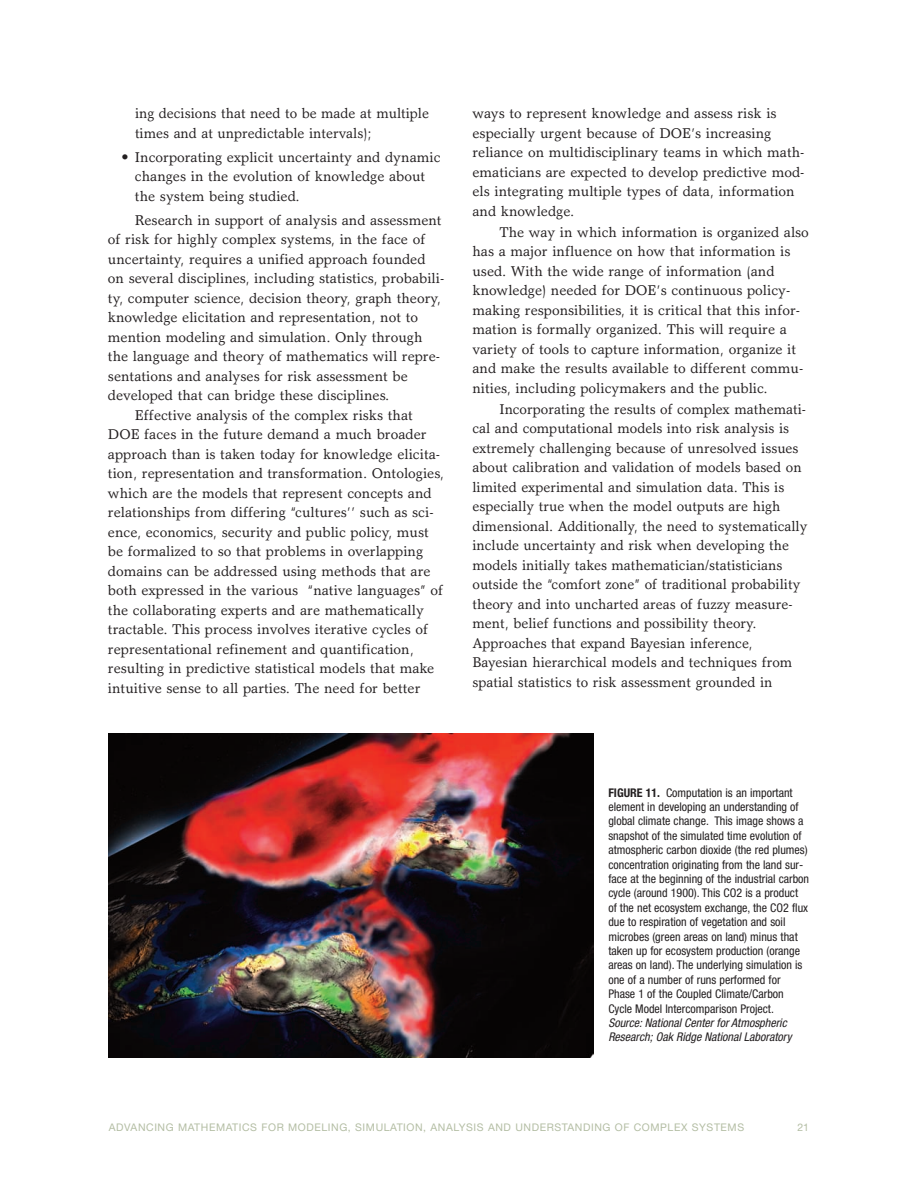
<style>
.page{position:relative;width:918px;height:1188px;background:#fff}
.page>*{position:absolute;margin:0;border:0;box-sizing:border-box;transform-origin:0 0}
.t1{font:14.25px/19.5px "Garth Graphic";color:#231f20}
.t2{font:condensed 12px/14.4px "Helvetica Neue";color:#231f20}
.t3{font:italic condensed 12px/14.4px "Helvetica Neue";color:#231f20}
.t4{font:10.5px "Helvetica Neue";letter-spacing:.055em;color:#b3bda3}
.s1{font-weight:700}
</style>
<div class="page">
<img style="left:108px;top:733px;width:486px;height:324px">
<p class="t1" style="left:135px;top:105px;width:296px">ing decisions that need to be made at multiple times and at unpredictable intervals);</p>
<p class="t1" style="left:135px;top:149px;width:307px;text-indent:-13px">• Incorporating explicit uncertainty and dynamic changes in the evolution of knowledge about the system being studied.</p>
<p class="t1" style="left:135px;top:212px;width:308px">Research in support of analysis and assessment</p>
<p class="t1" style="left:108px;top:231px;width:319px">of risk for highly complex systems, in the face of</p>
<p class="t1" style="left:108px;top:251px;width:319px">uncertainty, requires a unified approach founded</p>
<p class="t1" style="left:108px;top:270px;width:338px">on several disciplines, including statistics, probabili-</p>
<p class="t1" style="left:108px;top:290px;width:335px">ty, computer science, decision theory, graph theory,</p>
<p class="t1" style="left:108px;top:309px;width:312px">knowledge elicitation and representation, not to</p>
<p class="t1" style="left:108px;top:329px;width:316px">mention modeling and simulation. Only through</p>
<p class="t1" style="left:108px;top:348px;width:334px">the language and theory of mathematics will repre-</p>
<p class="t1" style="left:108px;top:368px;width:301px">sentations and analyses for risk assessment be</p>
<p class="t1" style="left:108px;top:387px;width:283px">developed that can bridge these disciplines.</p>
<p class="t1" style="left:135px;top:406px;width:279px">Effective analysis of the complex risks that</p>
<p class="t1" style="left:108px;top:426px;width:320px">DOE faces in the future demand a much broader</p>
<p class="t1" style="left:108px;top:445px;width:334px">approach than is taken today for knowledge elicita-</p>
<p class="t1" style="left:108px;top:465px;width:338px">tion, representation and transformation. Ontologies,</p>
<p class="t1" style="left:108px;top:484px;width:325px">which are the models that represent concepts and</p>
<p class="t1" style="left:108px;top:504px;width:327px">relationships from differing “cultures’’ such as sci-</p>
<p class="t1" style="left:108px;top:523px;width:322px">ence, economics, security and public policy, must</p>
<p class="t1" style="left:108px;top:543px;width:317px">be formalized to so that problems in overlapping</p>
<p class="t1" style="left:108px;top:562px;width:324px">domains can be addressed using methods that are</p>
<p class="t1" style="left:108px;top:582px;width:337px">both expressed in the various “native languages” of</p>
<p class="t1" style="left:108px;top:601px;width:318px">the collaborating experts and are mathematically</p>
<p class="t1" style="left:108px;top:621px;width:322px">tractable. This process involves iterative cycles of</p>
<p class="t1" style="left:108px;top:640px;width:307px">representational refinement and quantification,</p>
<p class="t1" style="left:108px;top:660px;width:328px">resulting in predictive statistical models that make</p>
<p class="t1" style="left:108px;top:679px;width:314px">intuitive sense to all parties. The need for better</p>
<p class="t1" style="left:472px;top:105px;width:333px">ways to represent knowledge and assess risk is especially urgent because of DOE’s increasing reliance on multidisciplinary teams in which math&shy;ematicians are expected to develop predictive mod&shy;els integrating multiple types of data, information and knowledge.</p>
<p class="t1" style="left:472px;top:223px;width:338px;text-indent:27px">The way in which information is organized also has a major influence on how that information is used. With the wide range of information (and knowledge) needed for DOE’s continuous policy&shy;making responsibilities, it is critical that this infor&shy;mation is formally organized. This will require a variety of tools to capture information, organize it and make the results available to different commu&shy;nities, including policymakers and the public.</p>
<p class="t1" style="left:473px;top:401px;width:337px;text-indent:27px">Incorporating the results of complex mathemati&shy;cal and computational models into risk analysis is extremely challenging because of unresolved issues about calibration and validation of models based on limited experimental and simulation data. This is especially true when the model outputs are high dimensional. Additionally, the need to systematically include uncertainty and risk when developing the models initially takes mathematician/statisticians outside the “comfort zone” of traditional probability theory and into uncharted areas of fuzzy measure&shy;ment, belief functions and possibility theory.<br>Approaches that expand Bayesian inference, Bayesian hierarchical models and techniques from spatial statistics to risk assessment grounded in</p>
<p class="t2" style="left:608px;top:786px;width:202px"><span class="s1">FIGURE 11.</span> Computation is an important element in developing an understanding of global climate change. This image shows a snapshot of the simulated time evolution of atmospheric carbon dioxide (the red plumes) concentration originating from the land sur&shy;face at the beginning of the industrial carbon cycle (around 1900). This CO2 is a product of the net ecosystem exchange, the CO2 flux due to respiration of vegetation and soil microbes (green areas on land) minus that taken up for ecosystem production (orange areas on land). The underlying simulation is one of a number of runs performed for Phase 1 of the Coupled Climate/Carbon Cycle Model Intercomparison Project.</p>
<p class="t3" style="left:608px;top:1016px;width:185px">Source: National Center for Atmospheric<br>Research; Oak Ridge National Laboratory</p>
<p class="t4" style="left:109px;top:1121px;width:637px">ADVANCING MATHEMATICS FOR MODELING, SIMULATION, ANALYSIS AND UNDERSTANDING OF COMPLEX SYSTEMS</p>
<p class="t4" style="left:797px;top:1121px;width:13px">21</p>
</div>
